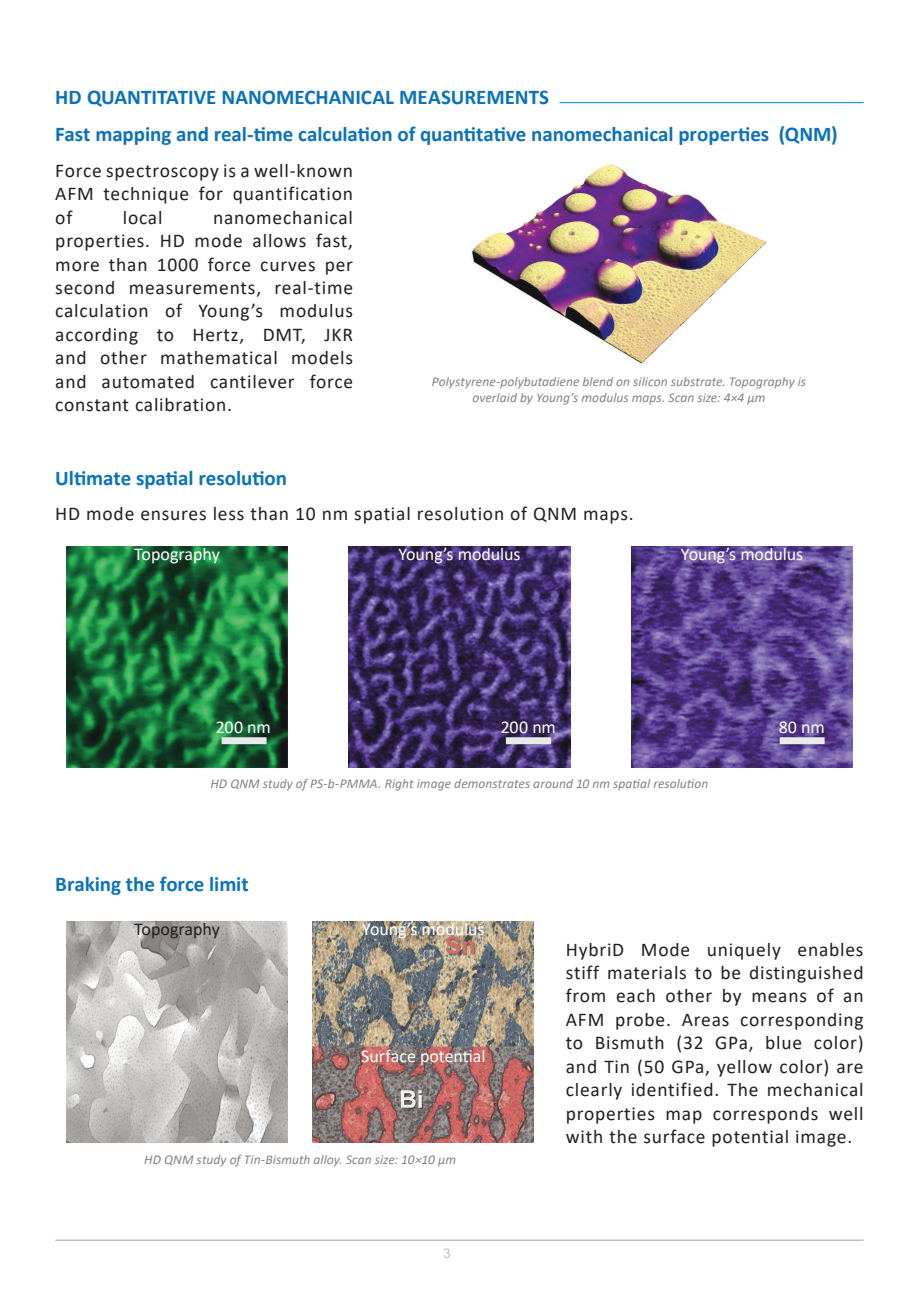
<style>
.page{position:relative;width:919px;height:1289px;background:#fff}
.page>*{position:absolute;margin:0;border:0;box-sizing:border-box;transform-origin:0 0}
.zagolovki{font:700 21px "Calibri";color:#0b72ba}
.Paragraph_Style_1{font:19.5px/23.4px "Calibri";letter-spacing:.04em;color:#231f20;text-align:justify}
.t1{font:18px "Calibri";letter-spacing:-.005em;color:#fff}
.t2{font:18px "Calibri";letter-spacing:-.005em;color:#231f20}
.Paragraph_Style_1-2{font:italic 13.5px/16.2px "Calibri";letter-spacing:.005em;color:#80838a;text-align:center}
.t3{font:13.5px "Arial";color:#bcc2c7}
</style>
<div class="page">
<hr style="left:55px;top:1239px;width:808px;height:1px;background:#bcc2c7">
<hr style="left:559px;top:102px;width:304px;height:1px;background:#0a91ce">
<img style="left:471px;top:164px;width:296px;height:200px">
<img style="left:631px;top:546px;width:221px;height:221px">
<img style="left:66px;top:546px;width:221px;height:221px">
<img style="left:349px;top:546px;width:221px;height:221px">
<img style="left:66px;top:921px;width:221px;height:221px">
<img style="left:313px;top:921px;width:221px;height:221px">
<p class="zagolovki" style="left:55px;top:82px;width:495px">HD QUANTITATIVE NANOMECHANICAL MEASUREMENTS</p>
<p class="zagolovki" style="left:55px;top:119px;width:783px">Fast mapping and real-time calculation of quantitative nanomechanical properties (QNM)</p>
<p class="Paragraph_Style_1" style="left:55px;top:158px;width:299px">Force spectroscopy is a well-known AFM technique for quantification of</p>
<p class="Paragraph_Style_1" style="left:55px;top:205px;width:299px;text-indent:158px">nanomechanical properties. HD mode allows fast, more than 1000 force curves per second measurements, real-time calculation of Young’s modulus according to Hertz, DMT, JKR and other mathematical models and automated cantilever force constant calibration.</p>
<p class="Paragraph_Style_1" style="left:123px;top:205px;width:41px">local</p>
<p class="Paragraph_Style_1-2" style="left:432px;top:372px;width:376px">Polystyrene-polybutadiene blend on silicon substrate. Topography is overlaid by Young’s modulus maps. Scan size: 4×4 µm</p>
<p class="zagolovki" style="left:55px;top:463px;width:233px">Ultimate spatial resolution</p>
<p class="Paragraph_Style_1" style="left:55px;top:501px;width:580px">HD mode ensures less than 10 nm spatial resolution of QNM maps.</p>
<p class="t1" style="left:134px;top:541px;width:87px">Topography</p>
<p class="t1" style="left:398px;top:541px;width:124px">Young’s modulus</p>
<p class="t1" style="left:681px;top:541px;width:124px">Young’s modulus</p>
<p class="t1" style="left:216px;top:714px;width:57px">200 nm</p>
<p class="t1" style="left:500px;top:714px;width:57px">200 nm</p>
<p class="t1" style="left:778px;top:714px;width:48px">80 nm</p>
<p class="Paragraph_Style_1-2" style="left:210px;top:774px;width:499px">HD QNM study of PS-b-PMMA. Right image demonstrates around 10 nm spatial resolution</p>
<p class="zagolovki" style="left:55px;top:868px;width:195px">Braking the force limit</p>
<p class="t2" style="left:134px;top:916px;width:87px">Topography</p>
<p class="t1" style="left:362px;top:916px;width:124px">Young’s modulus</p>
<p class="t1" style="left:361px;top:1043px;width:126px">Surface potential</p>
<p class="Paragraph_Style_1-2" style="left:144px;top:1150px;width:313px">HD QNM study of Tin-Bismuth alloy. Scan size: 10×10 µm</p>
<p class="t3" style="left:443px;top:1243px;width:9px">3</p>
<p class="Paragraph_Style_1" style="left:566px;top:936px;width:299px">HybriD Mode uniquely enables stiff materials to be distinguished from each other by means of an AFM probe. Areas corresponding to Bismuth (32 GPa, blue color) and Tin (50 GPa, yellow color) are clearly identified. The mechanical properties map corresponds well with the surface potential image.</p>
</div>
